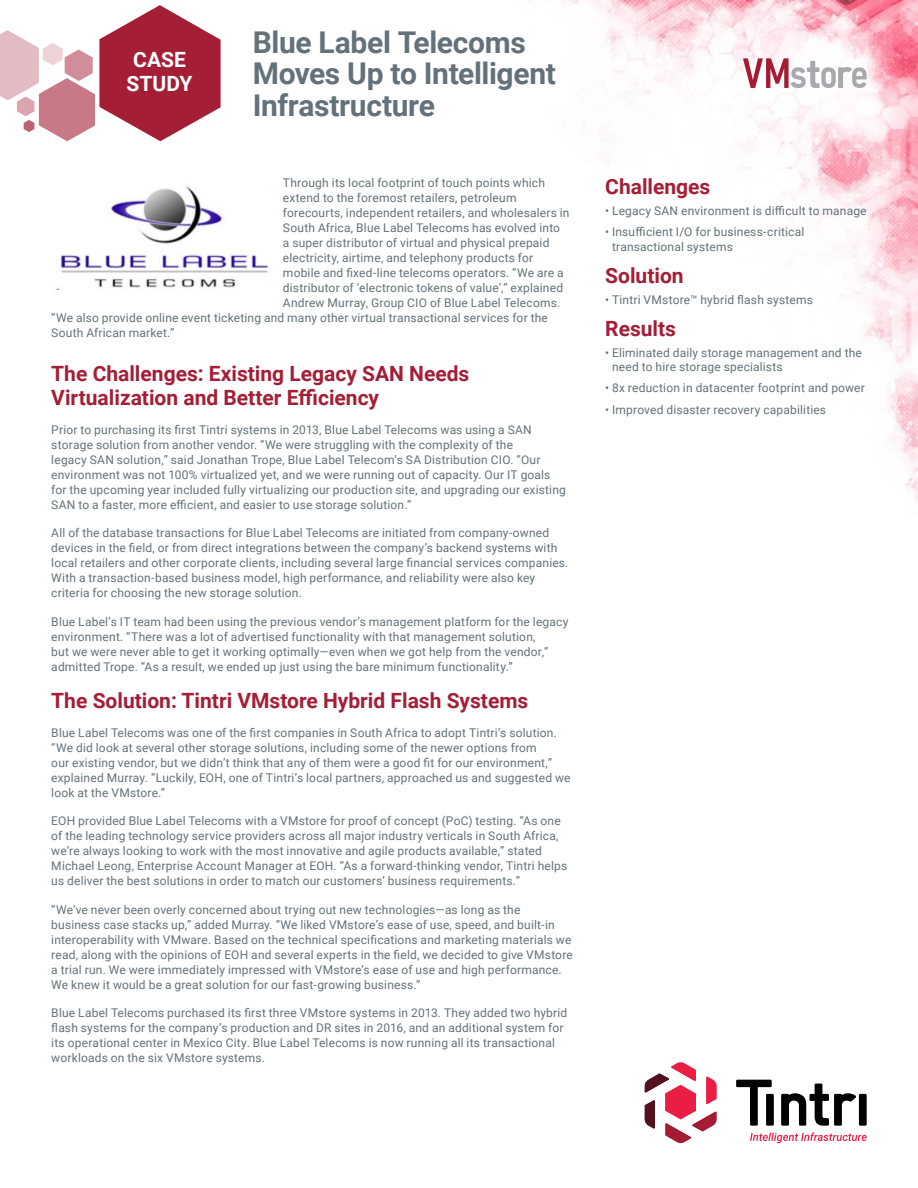
<style>
.page{position:relative;width:918px;height:1188px;background:#fff}
.page>*{position:absolute;margin:0;border:0;box-sizing:border-box;transform-origin:0 0}
.t1{font:700 30px/31.5px "Roboto";letter-spacing:-.01em;color:#63717a}
.t2{font:700 21px/24px "Roboto";color:#a41e36}
.t3{font:700 21px/24px "Roboto";color:#fff;text-align:center}
.t4{font:12px/15px "Roboto";letter-spacing:.015em;color:#63717a}
</style>
<div class="page">
<img style="left:570px;top:0;width:348px;height:501px">
<svg style="left:0;top:5px;width:221px;height:136px"></svg>
<svg style="left:750px;top:1132px;width:117px;height:11px"></svg>
<svg style="left:736px;top:1080px;width:36px;height:46px"></svg>
<div style="left:859px;top:1094px;width:8px;height:32px;background:#010102"></div>
<svg style="left:781px;top:1084px;width:75px;height:42px"></svg>
<div style="left:766px;top:1094px;width:8px;height:32px;background:#010102"></div>
<svg style="left:645px;top:1062px;width:72px;height:81px"></svg>
<svg style="left:743px;top:58px;width:124px;height:30px"></svg>
<img style="left:56px;top:186px;width:212px;height:104px">
<h2 class="t3" style="left:127px;top:50px;width:67px">CASE<br>STUDY</h2>
<h1 class="t1" style="left:253px;top:29px;width:305px">Blue Label Telecoms<br>Moves Up to Intelligent<br>Infrastructure</h1>
<p class="t4" style="left:283px;top:176px;width:264px">Through its local footprint of touch points which</p>
<p class="t4" style="left:283px;top:191px;width:235px">extend to the foremost retailers, petroleum</p>
<p class="t4" style="left:283px;top:206px;width:288px">forecourts, independent retailers, and wholesalers in</p>
<p class="t4" style="left:283px;top:221px;width:279px">South Africa, Blue Label Telecoms has evolved into</p>
<p class="t4" style="left:283px;top:236px;width:268px">a super distributor of virtual and physical prepaid</p>
<p class="t4" style="left:283px;top:251px;width:252px">electricity, airtime, and telephony products for</p>
<p class="t4" style="left:283px;top:265px;width:282px">mobile and 昀椀xed-line telecoms operators. “We are a</p>
<p class="t4" style="left:283px;top:281px;width:282px">distributor of ‘electronic tokens of value’,” explained</p>
<p class="t4" style="left:283px;top:295px;width:279px">Andrew Murray, Group CIO of Blue Label Telecoms.</p>
<p class="t4" style="left:51px;top:310px;width:498px">“We also provide online event ticketing and many other virtual transactional services for the</p>
<p class="t4" style="left:51px;top:325px;width:124px">South African market.”</p>
<h2 class="t2" style="left:51px;top:364px;width:420px">The Challenges: Existing Legacy SAN Needs<br>Virtualization and Better E昀케ciency</h2>
<p class="t4" style="left:51px;top:422px;width:516px">Prior to purchasing its 昀椀rst Tintri systems in 2013, Blue Label Telecoms was using a SAN storage solution from another vendor. “We were struggling with the complexity of the<br>legacy SAN solution,” said Jonathan Trope, Blue Label Telecom’s SA Distribution CIO. “Our environment was not 100% virtualized yet, and we were running out of capacity. Our IT goals for the upcoming year included fully virtualizing our production site, and upgrading our existing SAN to a faster, more e昀케cient, and easier to use storage solution.”</p>
<p class="t4" style="left:51px;top:525px;width:519px">All of the database transactions for Blue Label Telecoms are initiated from company-owned devices in the 昀椀eld, or from direct integrations between the company’s backend systems with local retailers and other corporate clients, including several large 昀椀nancial services companies.<br>With a transaction-based business model, high performance, and reliability were also key criteria for choosing the new storage solution.</p>
<p class="t4" style="left:51px;top:615px;width:519px">Blue Label’s IT team had been using the previous vendor’s management platform for the legacy environment. “There was a lot of advertised functionality with that management solution,<br>but we were never able to get it working optimally—even when we got help from the vendor,” admitted Trope. “As a result, we ended up just using the bare minimum functionality.”</p>
<h2 class="t2" style="left:51px;top:691px;width:479px">The Solution: Tintri VMstore Hybrid Flash Systems</h2>
<p class="t4" style="left:51px;top:725px;width:521px">Blue Label Telecoms was one of the 昀椀rst companies in South Africa to adopt Tintri’s solution. “We did look at several other storage solutions, including some of the newer options from<br>our existing vendor, but we didn’t think that any of them were a good 昀椀t for our environment,” explained Murray. “Luckily, EOH, one of Tintri’s local partners, approached us and suggested we look at the VMstore.”</p>
<p class="t4" style="left:51px;top:813px;width:517px">EOH provided Blue Label Telecoms with a VMstore for proof of concept (PoC) testing. “As one of the leading technology service providers across all major industry verticals in South Africa, we’re always looking to work with the most innovative and agile products available,” stated Michael Leong, Enterprise Account Manager at EOH. “As a forward-thinking vendor, Tintri helps us deliver the best solutions in order to match our customers’ business requirements.”</p>
<p class="t4" style="left:51px;top:902px;width:523px">“We’ve never been overly concerned about trying out new technologies—as long as the<br>business case stacks up,” added Murray. “We liked VMstore’s ease of use, speed, and built-in interoperability with VMware. Based on the technical speci昀椀cations and marketing materials we read, along with the opinions of EOH and several experts in the 昀椀eld, we decided to give VMstore a trial run. We were immediately impressed with VMstore’s ease of use and high performance.<br>We knew it would be a great solution for our fast-growing business.”</p>
<p class="t4" style="left:51px;top:1005px;width:518px">Blue Label Telecoms purchased its 昀椀rst three VMstore systems in 2013. They added two hybrid昀氀ash systems for the company’s production and DR sites in 2016, and an additional system for its operational center in Mexico City. Blue Label Telecoms is now running all its transactional workloads on the six VMstore systems.</p>
<h2 class="t2" style="left:605px;top:176px;width:107px">Challenges</h2>
<p class="t4" style="left:605px;top:204px;width:263px">• Legacy SAN environment is di昀케cult to manage</p>
<p class="t4" style="left:612px;top:226px;width:194px;line-height:14.4px;text-indent:-7px">• Insu昀케cient I/O for business-critical transactional systems</p>
<h2 class="t2" style="left:605px;top:265px;width:80px">Solution</h2>
<p class="t4" style="left:605px;top:293px;width:209px">• Tintri VMstore™ hybrid 昀氀ash systems</p>
<h2 class="t2" style="left:605px;top:318px;width:72px">Results</h2>
<p class="t4" style="left:612px;top:346px;width:251px;line-height:14.4px;text-indent:-7px">• Eliminated daily storage management and the need to hire storage specialists</p>
<p class="t4" style="left:605px;top:382px;width:261px">• 8x reduction in datacenter footprint and power</p>
<p class="t4" style="left:605px;top:403px;width:222px">• Improved disaster recovery capabilities</p>
</div>
